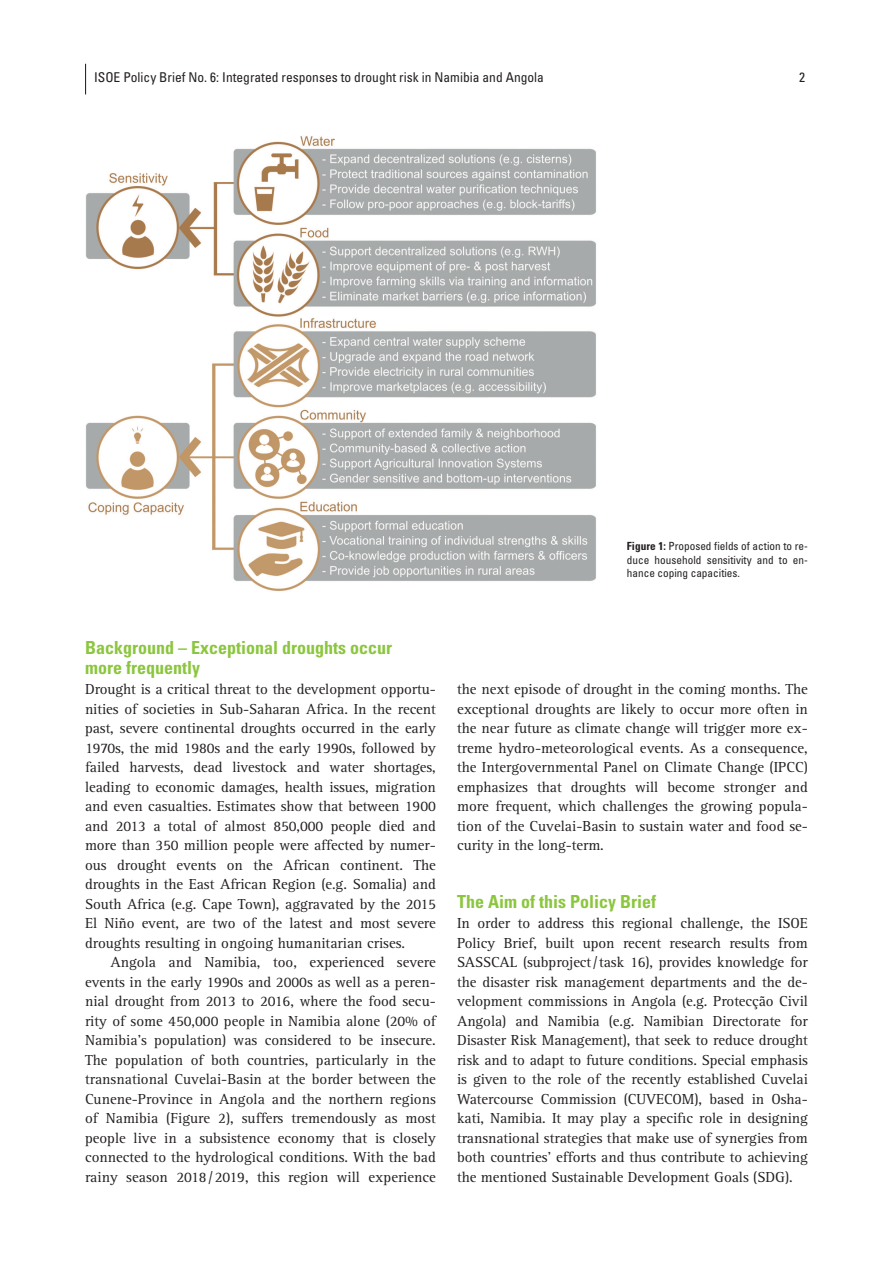
<style>
.page{position:relative;width:893px;height:1263px;background:#fff}
.page>*{position:absolute;margin:0;border:0;box-sizing:border-box;transform-origin:0 0}
.t1{font:700 condensed 18px/19.5px "Univers";color:#8bc63e}
.t2{font:15px/19.5px "Rotis Serif Pro";color:#231f20;text-align:justify}
.t3{font:condensed 13.5px "Univers";color:#231f20}
.t4{font:condensed 11.25px/13.5px "Univers";color:#231f20;text-align:justify}
.s1{font-weight:700}
</style>
<div class="page">
<hr style="left:85px;top:64px;width:1px;height:30px;background:#231f20">
<img style="left:85px;top:136px;width:511px;height:455px">
<p class="t3" style="left:94px;top:72px;width:451px">ISOE Policy Brief No. 6: Integrated responses to drought risk in Namibia and Angola</p>
<p class="t3" style="left:799px;top:72px;width:7px">2</p>
<p class="t4" style="left:627px;top:540px;width:182px"><span class="s1">Figure 1:</span> Proposed fields of action to re&shy;duce household sensitivity and to en&shy;hance coping capacities.</p>
<p class="t1" style="left:85px;top:639px;width:308px">Background – Exceptional droughts occur more frequently</p>
<p class="t2" style="left:85px;top:681px;width:352px">Drought is a critical threat to the development opportu&shy;nities of societies in Sub-Saharan Africa. In the recent past, severe continental droughts occurred in the early 1970s, the mid 1980s and the early 1990s, followed by failed harvests, dead livestock and water shortages, leading to economic damages, health issues, migration and even casualties. Estimates show that between 1900 and 2013 a total of almost 850,000 people died and more than 350 million people were affected by numer&shy;ous drought events on the African continent. The droughts in the East African Region (e.g. Somalia) and South Africa (e.g. Cape Town), aggravated by the 2015<br>El Niño event, are two of the latest and most severe droughts resulting in ongoing humanitarian crises.</p>
<p class="t2" style="left:85px;top:954px;width:352px;text-indent:26px">Angola and Namibia, too, experienced severe events in the early 1990s and 2000s as well as a peren&shy;nial drought from 2013 to 2016, where the food secu&shy;rity of some 450,000 people in Namibia alone (20% of Namibia’s population) was considered to be insecure.<br>The population of both countries, particularly in the transnational Cuvelai-Basin at the border between the Cunene-Province in Angola and the northern regions of Namibia (Figure 2), suffers tremendously as most people live in a subsistence economy that is closely connected to the hydrological conditions. With the bad rainy season 2018/2019, this region will experience</p>
<p class="t2" style="left:457px;top:681px;width:352px">the next episode of drought in the coming months. The exceptional droughts are likely to occur more often in the near future as climate change will trigger more ex&shy;treme hydro-meteorological events. As a consequence, the Intergovernmental Panel on Climate Change (IPCC) emphasizes that droughts will become stronger and more frequent, which challenges the growing popula&shy;tion of the Cuvelai-Basin to sustain water and food se&shy;curity in the long-term.</p>
<p class="t1" style="left:457px;top:893px;width:200px">The Aim of this Policy Brief</p>
<p class="t2" style="left:457px;top:915px;width:352px">In order to address this regional challenge, the ISOE Policy Brief, built upon recent research results from SASSCAL (subproject/task 16), provides knowledge for the disaster risk management departments and the de&shy;velopment commissions in Angola (e.g. Protecção Civil Angola) and Namibia (e.g. Namibian Directorate for Disaster Risk Management), that seek to reduce drought risk and to adapt to future conditions. Special emphasis is given to the role of the recently established Cuvelai Watercourse Commission (CUVECOM), based in Osha&shy;kati, Namibia. It may play a specific role in designing transnational strategies that make use of synergies from both countries’ efforts and thus contribute to achieving the mentioned Sustainable Development Goals (SDG).</p>
</div>
